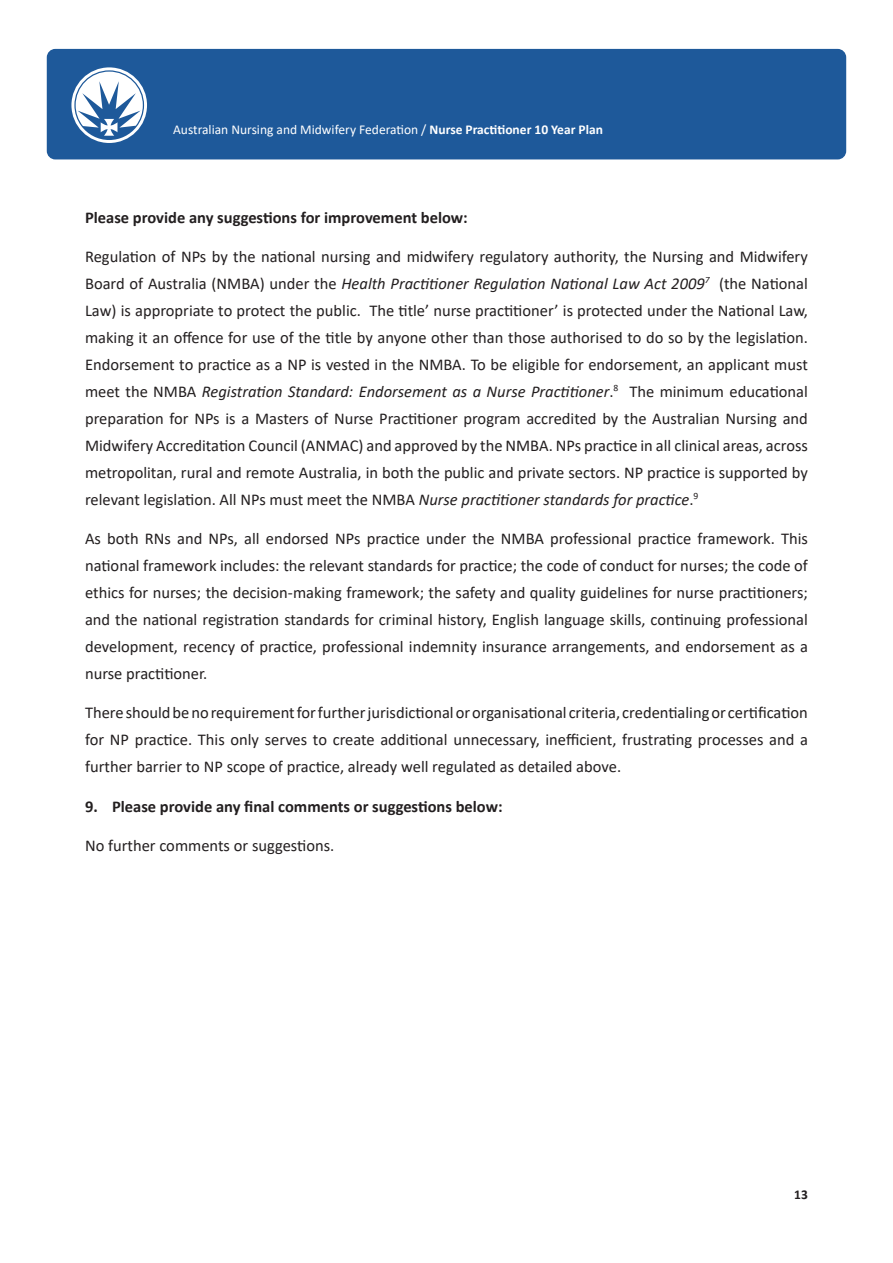
<style>
.page{position:relative;width:893px;height:1263px;background:#fff}
.page>*{position:absolute;margin:0;border:0;box-sizing:border-box;transform-origin:0 0}
.Contents_text{font:16.5px/27px "Calibri";color:#231f20;text-align:justify}
.Contents_text-2{font:700 16.5px "Calibri";color:#231f20}
.t1{font:13.5px "Calibri";color:#fff}
.t2{font:700 13.5px "Calibri";color:#231f20}
.s1{font-weight:700}
.s2{font-style:italic}
</style>
<div class="page">
<div style="left:47px;top:49px;width:799px;height:110px;background:#1e599a;border-radius:9px"></div>
<svg style="left:71px;top:67px;width:76px;height:76px"></svg>
<p class="t1" style="left:173px;top:120px;width:431px">Australian Nursing and Midwifery Federation / <span class="s1">Nurse Practitioner 10 Year Plan</span></p>
<p class="Contents_text-2" style="left:85px;top:206px;width:384px">Please provide any suggestions for improvement below:</p>
<p class="Contents_text" style="left:85px;top:242px;width:724px">Regulation of NPs by the national nursing and midwifery regulatory authority, the Nursing and Midwifery Board of Australia (NMBA) under the <span class="s2">Health Practitioner Regulation National Law Act 2009</span><sup>7</sup> (the National Law) is appropriate to protect the public. The title’ nurse practitioner’ is protected under the National Law, making it an offence for use of the title by anyone other than those authorised to do so by the legislation.<br>Endorsement to practice as a NP is vested in the NMBA. To be eligible for endorsement, an applicant must meet the NMBA <span class="s2">Registration Standard: Endorsement as a Nurse Practitioner</span>.<sup>8</sup> The minimum educational preparation for NPs is a Masters of Nurse Practitioner program accredited by the Australian Nursing and Midwifery Accreditation Council (ANMAC) and approved by the NMBA. NPs practice in all clinical areas, across metropolitan, rural and remote Australia, in both the public and private sectors. NP practice is supported by relevant legislation. All NPs must meet the NMBA <span class="s2">Nurse practitioner standards for practice</span>.<sup>9</sup></p>
<p class="Contents_text" style="left:85px;top:524px;width:724px">As both RNs and NPs, all endorsed NPs practice under the NMBA professional practice framework. This national framework includes: the relevant standards for practice; the code of conduct for nurses; the code of ethics for nurses; the decision-making framework; the safety and quality guidelines for nurse practitioners; and the national registration standards for criminal history, English language skills, continuing professional development, recency of practice, professional indemnity insurance arrangements, and endorsement as a nurse practitioner.</p>
<p class="Contents_text" style="left:85px;top:698px;width:724px">There should be no requirement for further jurisdictional or organisational criteria, credentialing or certification for NP practice. This only serves to create additional unnecessary, inefficient, frustrating processes and a further barrier to NP scope of practice, already well regulated as detailed above.</p>
<p class="Contents_text-2" style="left:85px;top:794px;width:419px">9. Please provide any final comments or suggestions below:</p>
<p class="Contents_text" style="left:85px;top:831px;width:251px">No further comments or suggestions.</p>
<p class="t2" style="left:794px;top:1185px;width:15px">13</p>
</div>
